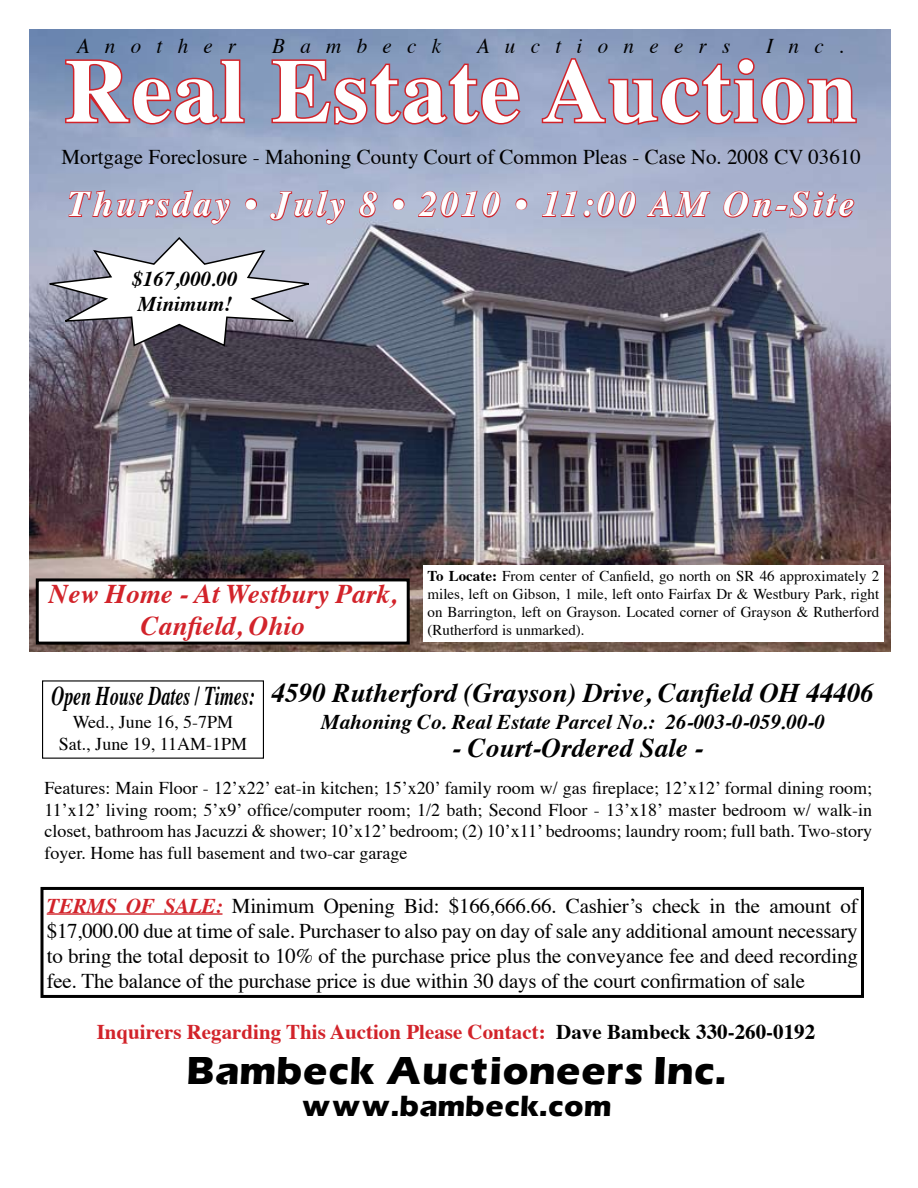
<style>
.page{position:relative;width:918px;height:1188px;background:#fff}
.page>*{position:absolute;margin:0;border:0;box-sizing:border-box;transform-origin:0 0}
.t1{font:700 90px "Times";letter-spacing:.02em;color:#fff}
.t2{font:italic 700 36px "Times";letter-spacing:.08em;color:#fff}
.t3{font:700 36px "Eras";color:#000}
.t4{font:italic 700 27px "Times";color:#000}
.t5{font:italic 700 27px/32.4px "Times";color:#d2232a;text-align:center}
.t6{font:italic 700 27px "Times";color:#000;scale:.67 1}
.t7{font:700 27px "Eras";color:#000}
.t8{font:21px/25.2px "Times";color:#000;text-align:justify}
.t9{font:italic 700 21px/25.2px "Times";color:#000}
.t10{font:700 21px "Times";color:#d2232a}
.t11{font:italic 21px "Times";letter-spacing:.73em;color:#000}
.t12{font:18px/21.6px "Times";color:#000;text-align:center}
.t13{font:15px/18px "Times";color:#000;text-align:justify}
.s1{font-weight:700}
.s2{font-weight:700;font-style:italic;color:#d2232a}
.s3{color:#000}
</style>
<div class="page">
<img style="left:30px;top:30px;width:861px;height:622px">
<svg style="left:64px;top:58px;width:182px;height:68px;background:#957996"></svg>
<svg style="left:270px;top:58px;width:253px;height:69px;background:#a0819b"></svg>
<svg style="left:540px;top:56px;width:318px;height:71px;background:#a087a2"></svg>
<svg style="left:68px;top:183px;width:163px;height:43px;background:#af9ab1"></svg>
<svg style="left:244px;top:197px;width:14px;height:14px"></svg>
<svg style="left:269px;top:189px;width:77px;height:37px;background:#b49bb1"></svg>
<svg style="left:358px;top:190px;width:20px;height:28px"></svg>
<svg style="left:392px;top:197px;width:13px;height:14px"></svg>
<svg style="left:417px;top:190px;width:84px;height:28px;background:#ba93a7"></svg>
<svg style="left:515px;top:197px;width:13px;height:14px"></svg>
<svg style="left:541px;top:190px;width:96px;height:29px;background:#b595aa"></svg>
<svg style="left:646px;top:187px;width:65px;height:31px;background:#b48fa4"></svg>
<svg style="left:723px;top:190px;width:132px;height:29px;background:#b491a6"></svg>
<hr style="left:47px;top:913px;width:176px;height:2px;background:#d2232a">
<div style="left:40px;top:887px;width:824px;height:111px;border:3px solid #000"></div>
<svg style="left:42px;top:236px;width:275px;height:112px"></svg>
<div style="left:37px;top:580px;width:371px;height:63px;background:#fff"></div>
<div style="left:36px;top:578px;width:374px;height:67px;border:3px solid #000"></div>
<div style="left:423px;top:566px;width:461px;height:76px;background:#fff"></div>
<p class="t11" style="left:77px;top:27px;width:161px">Another</p>
<p class="t11" style="left:272px;top:27px;width:170px">Bambeck</p>
<p class="t11" style="left:477px;top:27px;width:255px">Auctioneers</p>
<p class="t11" style="left:766px;top:27px;width:80px">Inc.</p>
<h1 class="t1" style="left:65px;top:5px;width:794px">Real Estate Auction</h1>
<p class="t8" style="left:62px;top:143px;width:801px">Mortgage Foreclosure - Mahoning County Court of Common Pleas - Case No. 2008 CV 03610</p>
<h2 class="t2" style="left:68px;top:170px;width:788px">Thursday • July 8 • 2010 • 11:00 AM On-Site</h2>
<p class="t9" style="left:133px;top:265px;width:107px">$167,000.00<br>Minimum!</p>
<p class="t5" style="left:49px;top:575px;width:349px">New Home - At Westbury Park,<br>Canfield, Ohio</p>
<p class="t13" style="left:428px;top:566px;width:453px"><span class="s1">To Locate:</span> From center of Canfield, go north on SR 46 approximately 2 miles, left on Gibson, 1 mile, left onto Fairfax Dr &amp; Westbury Park, right on Barrington, left on Grayson. Located corner of Grayson &amp; Rutherford (Rutherford is unmarked).</p>
<p class="t4" style="left:272px;top:668px;width:604px">4590 Rutherford (Grayson) Drive, Canfield OH 44406</p>
<p class="t9" style="left:321px;top:708px;width:506px">Mahoning Co. Real Estate Parcel No.: 26-003-0-059.00-0</p>
<p class="t6" style="left:51px;top:671px;width:305px">Open House Dates / Times:</p>
<p class="t12" style="left:59px;top:709px;width:190px;line-height:22.5px">Wed., June 16, 5-7PM<br>Sat., June 19, 11AM-1PM</p>
<p class="t4" style="left:452px;top:723px;width:253px">- Court-Ordered Sale -</p>
<p class="t12" style="left:45px;top:776px;width:829px;text-align:justify">Features: Main Floor - 12’x22’ eat-in kitchen; 15’x20’ family room w/ gas fireplace; 12’x12’ formal dining room; 11’x12’ living room; 5’x9’ office/computer room; 1/2 bath; Second Floor - 13’x18’ master bedroom w/ walk-in closet, bathroom has Jacuzzi &amp; shower; 10’x12’ bedroom; (2) 10’x11’ bedrooms; laundry room; full bath. Two-story foyer. Home has full basement and two-car garage</p>
<p class="t8" style="left:47px;top:891px;width:813px"><span class="s2">TERMS OF SALE:</span> Minimum Opening Bid: $166,666.66. Cashier’s check in the amount of $17,000.00 due at time of sale. Purchaser to also pay on day of sale any additional amount necessary to bring the total deposit to 10% of the purchase price plus the conveyance fee and deed recording fee. The balance of the purchase price is due within 30 days of the court confirmation of sale</p>
<p class="t10" style="left:97px;top:1012px;width:720px">Inquirers Regarding This Auction Please Contact: <span class="s3">Dave Bambeck 330-260-0192</span></p>
<h2 class="t3" style="left:186px;top:1046px;width:541px">Bambeck Auctioneers Inc.</h2>
<p class="t7" style="left:301px;top:1088px;width:312px">www.bambeck.com</p>
</div>
